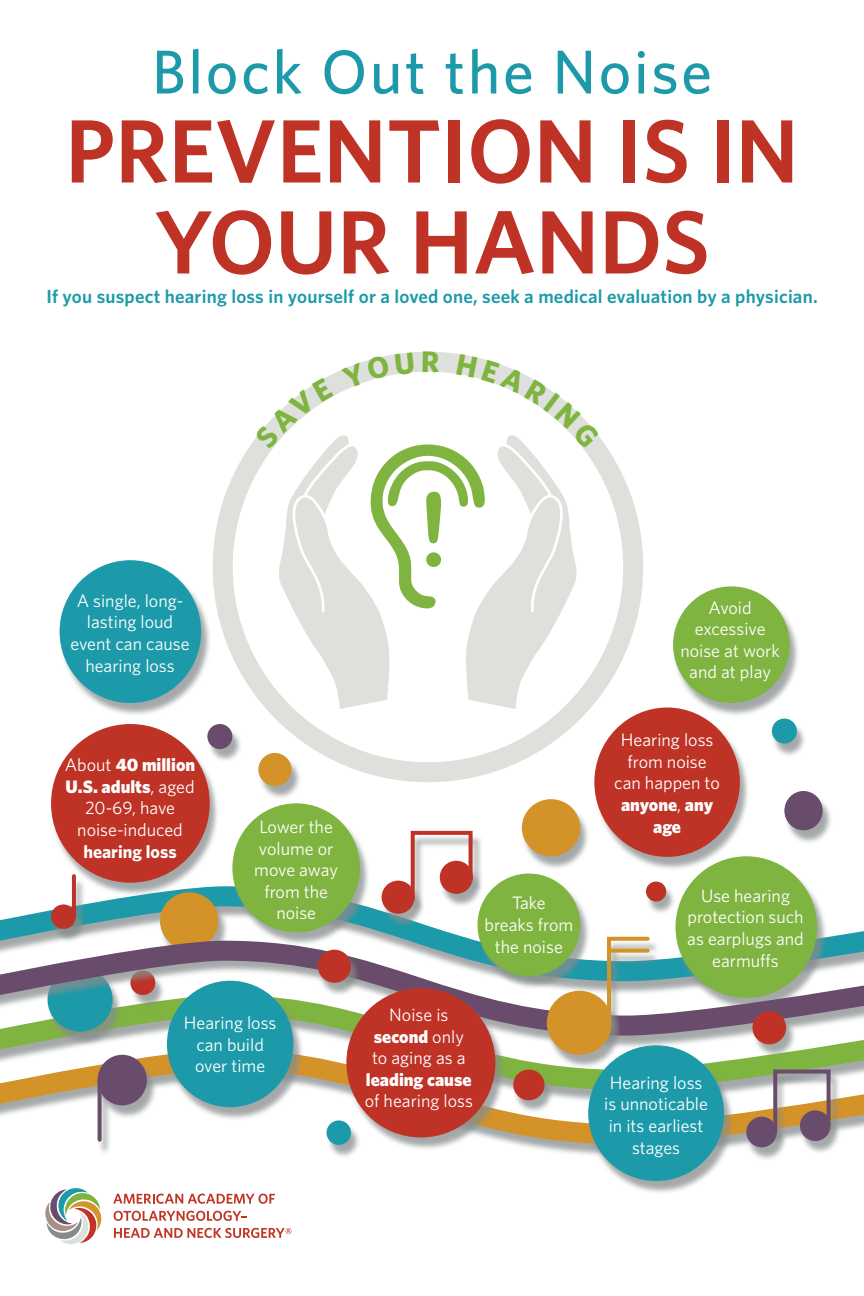
<style>
.page{position:relative;width:864px;height:1296px;background:#fff}
.page>*{position:absolute;margin:0;border:0;box-sizing:border-box;transform-origin:0 0}
.t1{font:600 90px/91px "Whitney";color:#bf3226;text-align:center}
.t2{font:500 62px "Whitney";letter-spacing:.04em;color:#1d9aa9}
.t3{font:600 19px "Whitney";letter-spacing:.01em;color:#1d9aa9}
.t4{font:18px/21.6px "Whitney";color:#fff;text-align:center}
.s1{font-weight:900}
.s2{font-weight:700}
</style>
<div class="page">
<div style="left:0;top:1053px;width:864px;height:105px;background:#868c8c;opacity:.75"></div>
<svg style="left:0;top:1104px;width:864px;height:40px"></svg>
<div style="left:0;top:998px;width:864px;height:106px;background:#868c8c;opacity:.75"></div>
<svg style="left:0;top:1050px;width:864px;height:40px"></svg>
<svg style="left:113px;top:1194px;width:162px;height:10px"></svg>
<svg style="left:114px;top:1211px;width:132px;height:10px"></svg>
<svg style="left:45px;top:1188px;width:57px;height:56px"></svg>
<svg style="left:114px;top:1228px;width:177px;height:10px"></svg>
<div style="left:258px;top:756px;width:44px;height:44px;background:#868c8c;opacity:.75"></div>
<div style="left:258px;top:753px;width:33px;height:33px;background:#d49328;border-radius:50%"></div>
<div style="left:326px;top:1124px;width:35px;height:35px;background:#868c8c;opacity:.75"></div>
<div style="left:327px;top:1120px;width:24px;height:25px;background:#1d9aa9;border-radius:50%"></div>
<div style="left:59px;top:563px;width:153px;height:154px;background:#868c8c;opacity:.75"></div>
<div style="left:60px;top:560px;width:141px;height:143px;background:#1d9aa9;border-radius:50%"></div>
<svg style="left:0;top:886px;width:864px;height:55px"></svg>
<div style="left:594px;top:711px;width:156px;height:160px;background:#868c8c;opacity:.75"></div>
<div style="left:594px;top:708px;width:146px;height:149px;background:#bf3226;border-radius:50%"></div>
<div style="left:159px;top:895px;width:70px;height:69px;background:#868c8c;opacity:.75"></div>
<div style="left:160px;top:892px;width:58px;height:58px;background:#d49328;border-radius:50%"></div>
<div style="left:477px;top:877px;width:114px;height:113px;background:#868c8c;opacity:.75"></div>
<div style="left:478px;top:874px;width:102px;height:102px;background:#7fb440;border-radius:50%"></div>
<div style="left:646px;top:885px;width:30px;height:30px;background:#868c8c;opacity:.75"></div>
<div style="left:646px;top:882px;width:20px;height:20px;background:#bf3226;border-radius:50%"></div>
<div style="left:207px;top:727px;width:36px;height:36px;background:#868c8c;opacity:.75"></div>
<div style="left:207px;top:724px;width:25px;height:25px;background:#694c6b;border-radius:50%"></div>
<div style="left:772px;top:722px;width:35px;height:36px;background:#868c8c;opacity:.75"></div>
<div style="left:772px;top:719px;width:25px;height:25px;background:#1d9aa9;border-radius:50%"></div>
<div style="left:213px;top:352px;width:430px;height:430px;border:20px solid #dee0db;border-radius:50%"></div>
<svg style="left:277px;top:436px;width:301px;height:273px"></svg>
<div style="left:50px;top:727px;width:170px;height:170px;background:#868c8c;opacity:.75"></div>
<div style="left:51px;top:724px;width:159px;height:159px;background:#bf3226;border-radius:50%"></div>
<div style="left:588px;top:1048px;width:146px;height:147px;background:#868c8c;opacity:.75"></div>
<div style="left:588px;top:1045px;width:136px;height:136px;background:#1d9aa9;border-radius:50%"></div>
<div style="left:513px;top:1073px;width:42px;height:41px;background:#868c8c;opacity:.75"></div>
<div style="left:513px;top:1070px;width:32px;height:30px;background:#bf3226;border-radius:50%"></div>
<div style="left:521px;top:802px;width:69px;height:68px;background:#868c8c;opacity:.75"></div>
<div style="left:522px;top:799px;width:58px;height:57px;background:#d49328;border-radius:50%"></div>
<div style="left:675px;top:859px;width:153px;height:153px;background:#868c8c;opacity:.75"></div>
<div style="left:676px;top:856px;width:141px;height:142px;background:#7fb440;border-radius:50%"></div>
<div style="left:232px;top:806px;width:138px;height:140px;background:#868c8c;opacity:.75"></div>
<div style="left:232px;top:803px;width:128px;height:129px;background:#7fb440;border-radius:50%"></div>
<div style="left:166px;top:984px;width:138px;height:137px;background:#868c8c;opacity:.75"></div>
<div style="left:167px;top:981px;width:126px;height:126px;background:#1d9aa9;border-radius:50%"></div>
<div style="left:784px;top:794px;width:49px;height:50px;background:#868c8c;opacity:.75"></div>
<div style="left:784px;top:791px;width:39px;height:39px;background:#694c6b;border-radius:50%"></div>
<div style="left:673px;top:589px;width:127px;height:128px;background:#868c8c;opacity:.75"></div>
<div style="left:673px;top:586px;width:117px;height:117px;background:#7fb440;border-radius:50%"></div>
<div style="left:381px;top:884px;width:44px;height:44px;background:#868c8c;opacity:.75"></div>
<div style="left:382px;top:881px;width:33px;height:33px;background:#bf3226;border-radius:50%"></div>
<div style="left:410px;top:834px;width:73px;height:80px;background:#868c8c;opacity:.75"></div>
<svg style="left:409px;top:830px;width:66px;height:72px"></svg>
<div style="left:800px;top:1114px;width:41px;height:41px;background:#868c8c;opacity:.75"></div>
<div style="left:746px;top:1120px;width:41px;height:41px;background:#868c8c;opacity:.75"></div>
<div style="left:746px;top:1117px;width:31px;height:30px;background:#694c6b;border-radius:50%"></div>
<div style="left:773px;top:1073px;width:68px;height:74px;background:#868c8c;opacity:.75"></div>
<svg style="left:771px;top:1068px;width:62px;height:68px"></svg>
<div style="left:97px;top:1082px;width:15px;height:73px;background:#868c8c;opacity:.75"></div>
<svg style="left:98px;top:1119px;width:4px;height:21px"></svg>
<div style="left:97px;top:1058px;width:60px;height:61px;background:#868c8c;opacity:.75"></div>
<div style="left:98px;top:1055px;width:49px;height:50px;background:#694c6b;border-radius:50%"></div>
<div style="left:0;top:944px;width:864px;height:106px;background:#868c8c;opacity:.75"></div>
<svg style="left:0;top:941px;width:864px;height:95px"></svg>
<div style="left:752px;top:1015px;width:45px;height:43px;background:#868c8c;opacity:.75"></div>
<div style="left:752px;top:1011px;width:34px;height:33px;background:#bf3226;border-radius:50%"></div>
<div style="left:51px;top:908px;width:35px;height:35px;background:#868c8c;opacity:.75"></div>
<div style="left:51px;top:904px;width:25px;height:25px;background:#bf3226;border-radius:50%"></div>
<div style="left:71px;top:878px;width:15px;height:54px;background:#868c8c;opacity:.75"></div>
<hr style="left:72px;top:876px;width:4px;height:40px;background:#bf3226">
<div style="left:346px;top:991px;width:160px;height:160px;background:#868c8c;opacity:.75"></div>
<div style="left:346px;top:988px;width:149px;height:149px;background:#bf3226;border-radius:50%"></div>
<div style="left:318px;top:953px;width:43px;height:44px;background:#868c8c;opacity:.75"></div>
<div style="left:318px;top:950px;width:33px;height:33px;background:#bf3226;border-radius:50%"></div>
<div style="left:546px;top:994px;width:76px;height:75px;background:#868c8c;opacity:.75"></div>
<div style="left:547px;top:991px;width:65px;height:64px;background:#d49328;border-radius:50%"></div>
<div style="left:606px;top:940px;width:54px;height:95px;background:#868c8c;opacity:.75"></div>
<svg style="left:605px;top:935px;width:47px;height:89px"></svg>
<div style="left:608px;top:952px;width:52px;height:14px;background:#868c8c;opacity:.75"></div>
<svg style="left:610px;top:949px;width:38px;height:4px"></svg>
<svg style="left:254px;top:378px;width:79px;height:71px"></svg>
<svg style="left:341px;top:352px;width:259px;height:256px"></svg>
<p class="t2" style="left:152px;top:31px;width:562px">Block Out the Noise</p>
<p class="t1" style="left:65px;top:104px;width:735px">PREVENTION IS IN<br>YOUR HANDS</p>
<p class="t3" style="left:46px;top:284px;width:773px">If you suspect hearing loss in yourself or a loved one, seek a medical evaluation by a physician.</p>
<p class="t4" style="left:70px;top:589px;width:121px">A single, long&shy;lasting loud event can cause hearing loss</p>
<p class="t4" style="left:65px;top:754px;width:132px">About <span class="s1">40 million<br>U.S. adults</span>, aged<br>20-69, have noise-induced <span class="s2">hearing loss</span></p>
<p class="t4" style="left:254px;top:815px;width:85px">Lower the volume or move away from the noise</p>
<p class="t4" style="left:184px;top:1012px;width:94px">Hearing loss can build over time</p>
<p class="t4" style="left:485px;top:892px;width:90px">Take<br>breaks from the noise</p>
<p class="t4" style="left:365px;top:1004px;width:110px">Noise is <span class="s1">second</span> only to aging as a <span class="s1">leading cause </span>of hearing loss</p>
<p class="t4" style="left:680px;top:596px;width:101px">Avoid excessive noise at work and at play</p>
<p class="t4" style="left:614px;top:729px;width:107px">Hearing loss from noise can happen to <span class="s1">anyone</span>, <span class="s1">any age</span></p>
<p class="t4" style="left:687px;top:884px;width:118px">Use hearing protection such as earplugs and earmuffs</p>
<p class="t4" style="left:604px;top:1071px;width:105px">Hearing loss is unnoticable in its earliest stages</p>
</div>
